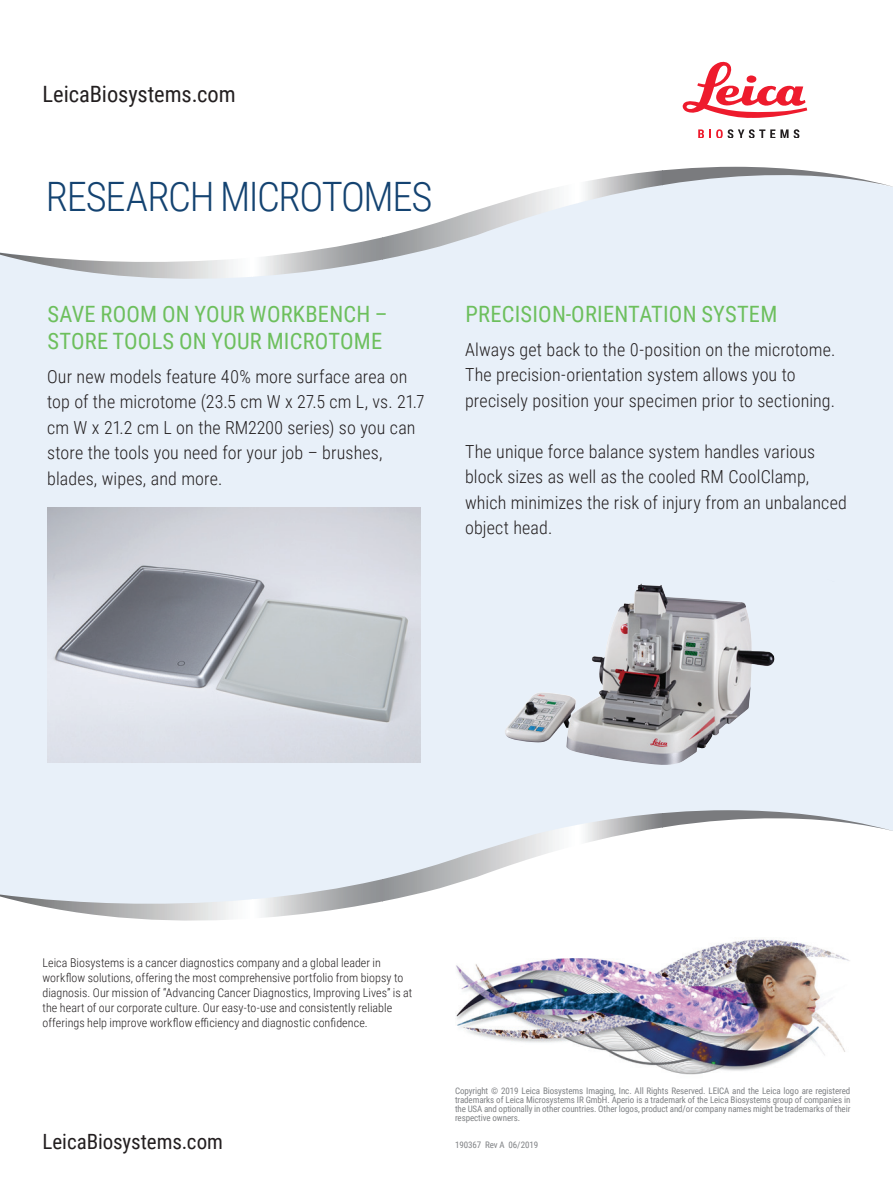
<style>
.page{position:relative;width:893px;height:1191px;background:#fff}
.page>*{position:absolute;margin:0;border:0;box-sizing:border-box;transform-origin:0 0}
.t1{font:300 40.5px "Roboto Condensed";letter-spacing:-.035em;color:#144371}
.t2{font:22.5px/27px "Roboto Condensed";letter-spacing:.01em;color:#6dbf5d}
.t3{font:22.5px "Roboto Condensed";letter-spacing:-.005em;color:#231f20}
.t4{font:21px "Roboto Condensed";letter-spacing:-.005em;color:#231f20}
.t5{font:300 18px/25.5px "Roboto Condensed";letter-spacing:.005em;color:#231f20}
.t6{font:300 12px/15px "Roboto Condensed";letter-spacing:.005em;color:#231f20}
.t7{font:9px/9px "Roboto Condensed";letter-spacing:-.01em;color:#808285;text-align:justify}
</style>
<div class="page">
<div style="left:0;top:304px;width:893px;height:490px;background:#e8f0f9"></div>
<svg style="left:827px;top:579px;width:8px;height:3px"></svg>
<svg style="left:0;top:166px;width:893px;height:138px"></svg>
<svg style="left:0;top:794px;width:893px;height:127px"></svg>
<svg style="left:683px;top:62px;width:124px;height:56px"></svg>
<svg style="left:698px;top:129px;width:101px;height:9px"></svg>
<img style="left:455px;top:913px;width:395px;height:162px">
<img style="left:47px;top:508px;width:374px;height:255px">
<img style="left:505px;top:583px;width:269px;height:182px">
<p class="t3" style="left:43px;top:78px;width:195px">LeicaBiosystems.com</p>
<h1 class="t1" style="left:46px;top:169px;width:388px">RESEARCH MICROTOMES</h1>
<p class="t2" style="left:48px;top:299px;width:342px">SAVE ROOM ON YOUR WORKBENCH –<br>STORE TOOLS ON YOUR MICROTOME</p>
<p class="t5" style="left:47px;top:363px;width:379px">Our new models feature 40% more surface area on top of the microtome (23.5 cm W x 27.5 cm L, vs. 21.7 cm W x 21.2 cm L on the RM2200 series) so you can store the tools you need for your job – brushes, blades, wipes, and more.</p>
<p class="t2" style="left:465px;top:299px;width:313px">PRECISION-ORIENTATION SYSTEM</p>
<p class="t5" style="left:465px;top:336px;width:372px">Always get back to the 0-position on the microtome.<br>The precision-orientation system allows you to precisely position your specimen prior to sectioning.</p>
<p class="t5" style="left:465px;top:438px;width:383px">The unique force balance system handles various block sizes as well as the cooled RM CoolClamp, which minimizes the risk of injury from an unbalanced object head.</p>
<p class="t6" style="left:43px;top:955px;width:371px">Leica Biosystems is a cancer diagnostics company and a global leader in workflow solutions, offering the most comprehensive portfolio from biopsy to diagnosis. Our mission of “Advancing Cancer Diagnostics, Improving Lives” is at the heart of our corporate culture. Our easy-to-use and consistently reliable offerings help improve workflow efficiency and diagnostic confidence.</p>
<p class="t7" style="left:455px;top:1086px;width:397px">Copyright © 2019 Leica Biosystems Imaging, Inc. All Rights Reserved. LEICA and the Leica logo are registered trademarks of Leica Microsystems IR GmbH. Aperio is a trademark of the Leica Biosystems group of companies in the USA and optionally in other countries. Other logos, product and/or company names might be trademarks of their respective owners.</p>
<p class="t4" style="left:43px;top:1126px;width:182px">LeicaBiosystems.com</p>
<p class="t7" style="left:455px;top:1140px;width:85px">190367 Rev A 06/2019</p>
</div>
